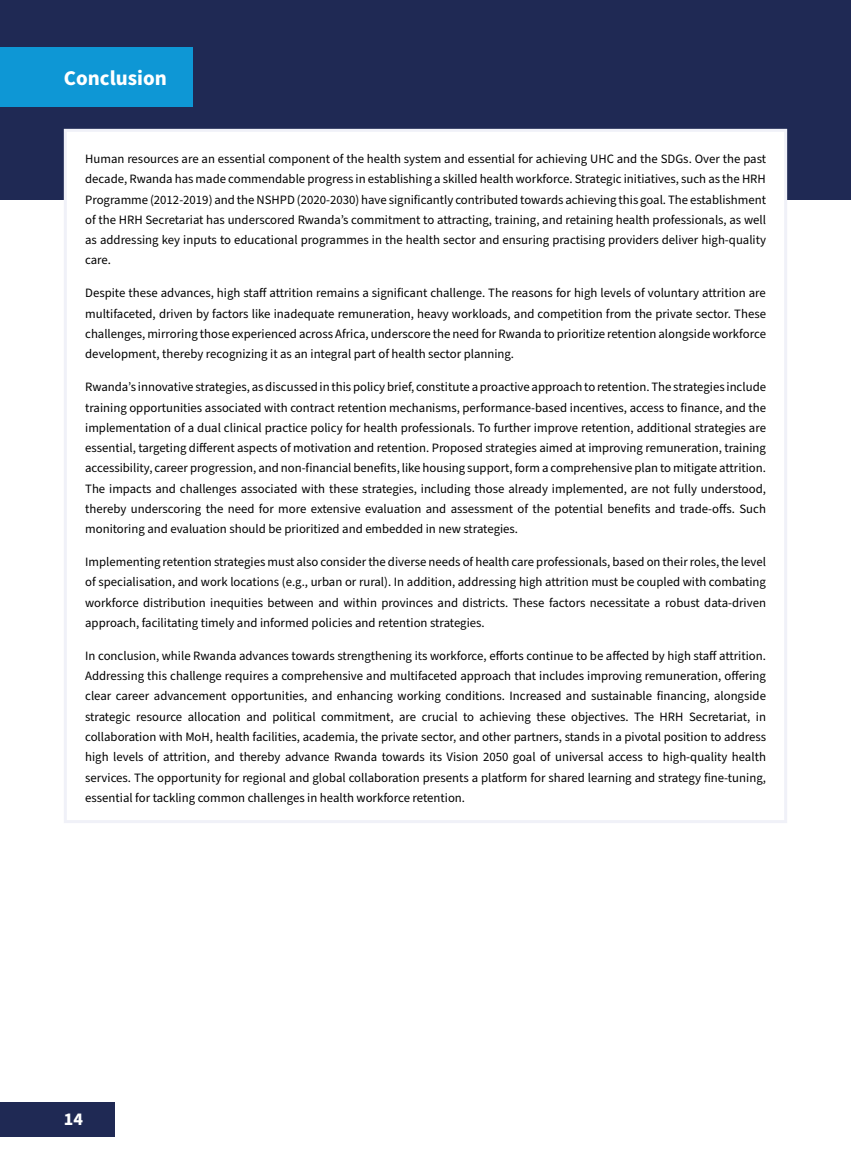
<style>
.page{position:relative;width:851px;height:1170px;background:#fff}
.page>*{position:absolute;margin:0;border:0;box-sizing:border-box;transform-origin:0 0}
.t1{font:700 21px "Source Sans Pro";color:#fff}
.t2{font:700 18px "Source Sans Pro";color:#fff}
.t3{font:12.75px/20.2px "Source Sans Pro";color:#000;text-align:justify}
</style>
<div class="page">
<div style="left:0;top:0;width:850px;height:200px;background:#1f2954"></div>
<div style="left:64px;top:129px;width:723px;height:694px;background:#fff;border:3px solid #f0f1f8"></div>
<div style="left:0;top:47px;width:192px;height:59px;background:#0e97d5"></div>
<div style="left:0;top:1101px;width:115px;height:34px;background:#1f2954"></div>
<h1 class="t1" style="left:64px;top:64px;width:104px">Conclusion</h1>
<p class="t3" style="left:85px;top:149px;width:682px">Human resources are an essential component of the health system and essential for achieving UHC and the SDGs. Over the past decade, Rwanda has made commendable progress in establishing a skilled health workforce. Strategic initiatives, such as the HRH Programme (2012-2019) and the NSHPD (2020-2030) have significantly contributed towards achieving this goal. The establishment of the HRH Secretariat has underscored Rwanda’s commitment to attracting, training, and retaining health professionals, as well as addressing key inputs to educational programmes in the health sector and ensuring practising providers deliver high-quality care.</p>
<p class="t3" style="left:85px;top:283px;width:682px">Despite these advances, high staff attrition remains a significant challenge. The reasons for high levels of voluntary attrition are multifaceted, driven by factors like inadequate remuneration, heavy workloads, and competition from the private sector. These challenges, mirroring those experienced across Africa, underscore the need for Rwanda to prioritize retention alongside workforce development, thereby recognizing it as an integral part of health sector planning.</p>
<p class="t3" style="left:85px;top:377px;width:682px">Rwanda’s innovative strategies, as discussed in this policy brief, constitute a proactive approach to retention. The strategies include training opportunities associated with contract retention mechanisms, performance-based incentives, access to finance, and the implementation of a dual clinical practice policy for health professionals. To further improve retention, additional strategies are essential, targeting different aspects of motivation and retention. Proposed strategies aimed at improving remuneration, training accessibility, career progression, and non-financial benefits, like housing support, form a comprehensive plan to mitigate attrition.<br>The impacts and challenges associated with these strategies, including those already implemented, are not fully understood, thereby underscoring the need for more extensive evaluation and assessment of the potential benefits and trade-offs. Such monitoring and evaluation should be prioritized and embedded in new strategies.</p>
<p class="t3" style="left:85px;top:552px;width:682px">Implementing retention strategies must also consider the diverse needs of health care professionals, based on their roles, the level of specialisation, and work locations (e.g., urban or rural). In addition, addressing high attrition must be coupled with combating workforce distribution inequities between and within provinces and districts. These factors necessitate a robust data-driven approach, facilitating timely and informed policies and retention strategies.</p>
<p class="t3" style="left:85px;top:646px;width:682px">In conclusion, while Rwanda advances towards strengthening its workforce, efforts continue to be affected by high staff attrition.<br>Addressing this challenge requires a comprehensive and multifaceted approach that includes improving remuneration, offering clear career advancement opportunities, and enhancing working conditions. Increased and sustainable financing, alongside strategic resource allocation and political commitment, are crucial to achieving these objectives. The HRH Secretariat, in collaboration with MoH, health facilities, academia, the private sector, and other partners, stands in a pivotal position to address high levels of attrition, and thereby advance Rwanda towards its Vision 2050 goal of universal access to high-quality health services. The opportunity for regional and global collaboration presents a platform for shared learning and strategy fine-tuning, essential for tackling common challenges in health workforce retention.</p>
<h2 class="t2" style="left:64px;top:1106px;width:21px">14</h2>
</div>
